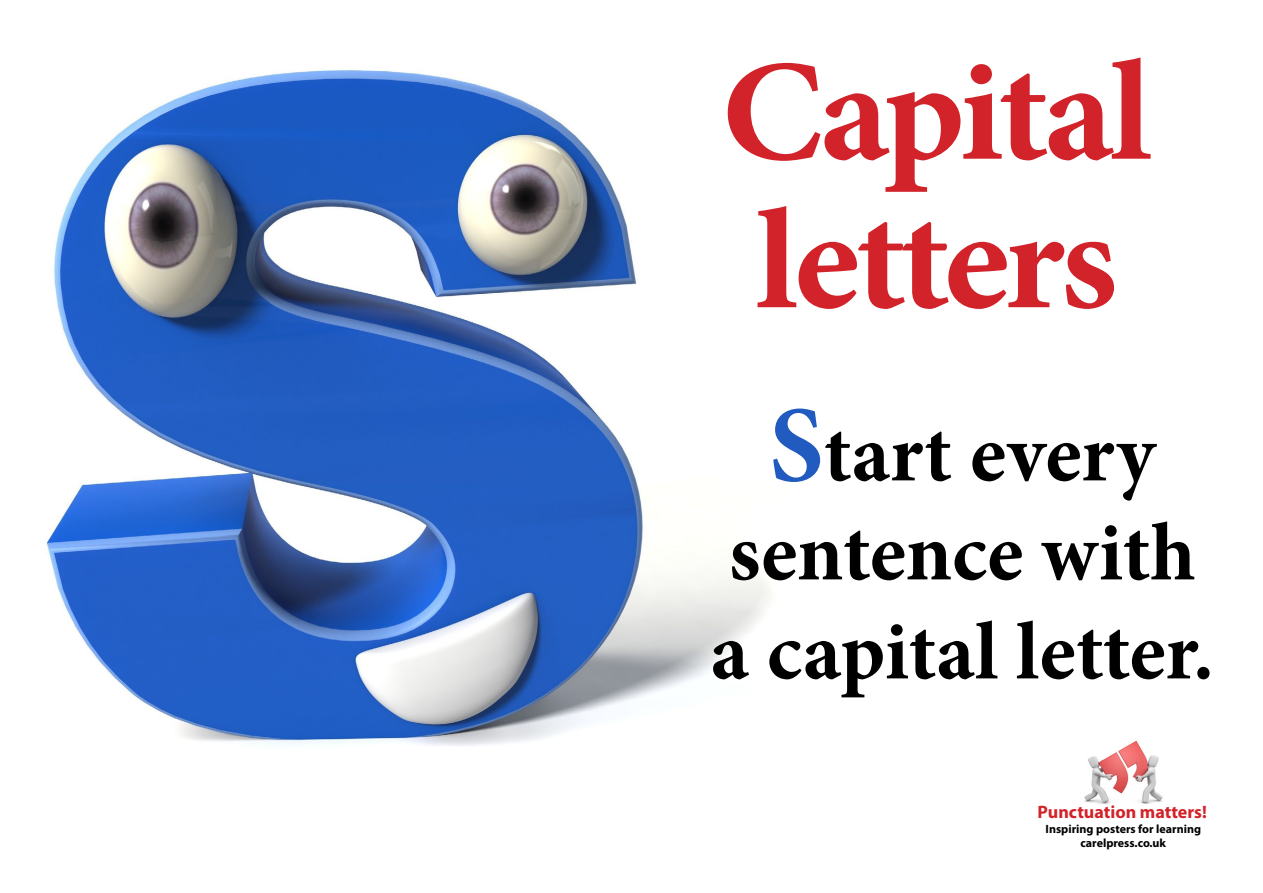
<style>
.page{position:relative;width:1263px;height:893px;background:#fff}
.page>*{position:absolute;margin:0;border:0;box-sizing:border-box;transform-origin:0 0}
.t1{font:700 144px/148.5px "Minion Pro";letter-spacing:-.035em;color:#d2232a;scale:1.04 1}
.t2{font:700 82.5px/99px "Minion Pro";color:#000;text-align:center}
.t3{font:700 18px "Myriad Pro";color:#d2232a}
.t4{font:700 12px "Myriad Pro";color:#000}
.s1{font-size:108px;color:#215bbf}
</style>
<div class="page">
<img style="left:46px;top:70px;width:726px;height:676px">
<img style="left:1084px;top:740px;width:79px;height:64px">
<p class="t1" style="left:722px;top:37px;width:415px">Capital letters</p>
<p class="t2" style="left:711px;top:403px;width:505px"><span class="s1">S</span>tart every sentence with a capital letter.</p>
<p class="t3" style="left:1037px;top:801px;width:171px">Punctuation matters!</p>
<p class="t4" style="left:1045px;top:821px;width:157px">Inspiring posters for learning</p>
<p class="t4" style="left:1080px;top:835px;width:87px">carelpress.co.uk</p>
</div>
